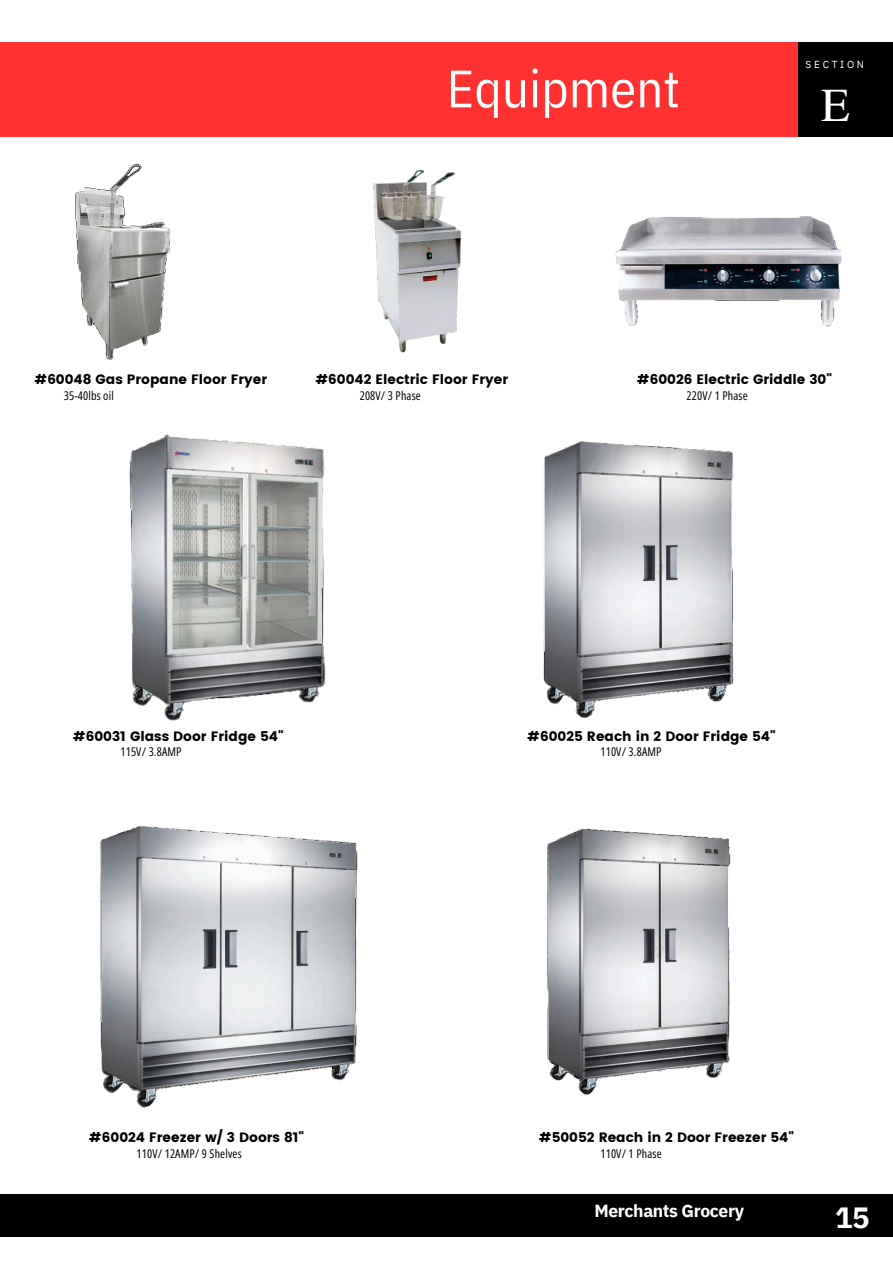
<style>
.page{position:relative;width:893px;height:1263px;background:#fff}
.page>*{position:absolute;margin:0;border:0;box-sizing:border-box;transform-origin:0 0}
.t1{font:52.5px "IBM Plex Sans Cond";color:#fff}
.t2{font:47.17px "Te X Gyre Termes";color:#fff}
.t3{font:700 29.17px "IBM Plex Sans";color:#fff}
.t4{font:700 17.48px "IBM Plex Sans";letter-spacing:-.02em;color:#fff}
.t5{font:13.5px "Poppins";color:#000}
.t6{font:12px "Open Sans Condensed";letter-spacing:.015em;color:#000}
.t7{font:10.2px "IBM Plex Sans";letter-spacing:.265em;color:#fff}
</style>
<div class="page">
<div style="left:0;top:1195px;width:893px;height:42px;background:#000"></div>
<div style="left:0;top:42px;width:893px;height:95px;background:#ff3131"></div>
<div style="left:798px;top:42px;width:95px;height:95px;background:#000"></div>
<img style="left:75px;top:163px;width:96px;height:196px">
<img style="left:373px;top:169px;width:88px;height:184px">
<img style="left:129px;top:434px;width:197px;height:287px">
<img style="left:543px;top:441px;width:191px;height:277px">
<img style="left:100px;top:826px;width:258px;height:282px">
<img style="left:547px;top:828px;width:184px;height:268px">
<img style="left:615px;top:216px;width:227px;height:111px">
<h5 class="t1" style="left:446px;top:54px;width:235px">Equipment</h5>
<h5 class="t7" style="left:805px;top:57px;width:60px">SECTION</h5>
<h3 class="t2" style="left:821px;top:71px;width:30px">E</h3>
<p class="t5" style="left:35px;top:372px;width:234px">#60048 Gas Propane Floor Fryer</p>
<h3 class="t5" style="left:316px;top:372px;width:194px">#60042 Electric Floor Fryer</h3>
<p class="t5" style="left:637px;top:372px;width:196px">#60026 Electric Griddle 30"</p>
<h3 class="t6" style="left:64px;top:387px;width:52px">35-40lbs oil</h3>
<h5 class="t6" style="left:360px;top:387px;width:63px">208V/ 3 Phase</h5>
<p class="t6" style="left:686px;top:387px;width:63px">220V/ 1 Phase</p>
<h4 class="t5" style="left:73px;top:728px;width:212px">#60031 Glass Door Fridge 54"</h4>
<p class="t5" style="left:527px;top:728px;width:250px">#60025 Reach in 2 Door Fridge 54"</p>
<h3 class="t6" style="left:120px;top:743px;width:63px">115V/ 3.8AMP</h3>
<h5 class="t6" style="left:600px;top:743px;width:63px">110V/ 3.8AMP</h5>
<h3 class="t5" style="left:89px;top:1129px;width:216px">#60024 Freezer w/ 3 Doors 81"</h3>
<h4 class="t5" style="left:539px;top:1129px;width:256px">#50052 Reach in 2 Door Freezer 54"</h4>
<h2 class="t6" style="left:136px;top:1145px;width:107px">110V/ 12AMP/ 9 Shelves</h2>
<p class="t6" style="left:600px;top:1145px;width:63px">110V/ 1 Phase</p>
<h3 class="t4" style="left:594px;top:1199px;width:151px">Merchants Grocery</h3>
<h5 class="t3" style="left:835px;top:1198px;width:36px">15</h5>
</div>
